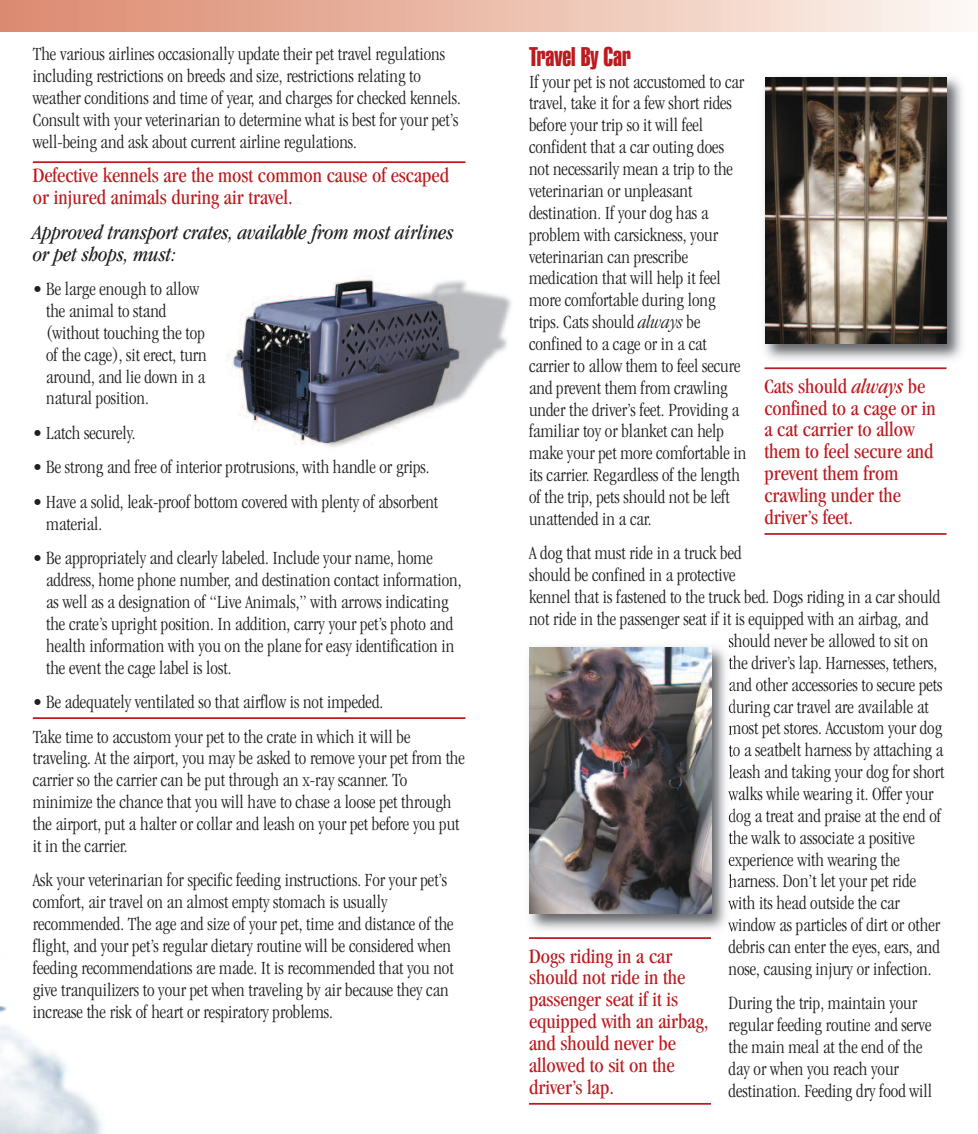
<style>
.page{position:relative;width:978px;height:1134px;background:#fff}
.page>*{position:absolute;margin:0;border:0;box-sizing:border-box;transform-origin:0 0}
.t1{font:26.25px "Swiss 911 BT Extra Compressed";color:#bd1a1f}
.t2{font:condensed 21px/21.9px "Garamond";color:#bd1a1f}
.t3{font:italic condensed 21px/21.9px "Garamond";color:#231f20}
.t4{font:300 condensed 19.25px/21.9px "Garamond";color:#231f20}
.s1{font-style:italic}
</style>
<div class="page">
<img style="left:0;top:1006px;width:102px;height:128px">
<div style="left:0;top:0;width:978px;height:32px;background:linear-gradient(to right,#db876c,#fcf6f0)"></div>
<hr style="left:33px;top:161px;width:432px;height:2px;background:#bd1a1f">
<hr style="left:33px;top:717px;width:432px;height:2px;background:#bd1a1f">
<hr style="left:764px;top:367px;width:182px;height:2px;background:#bd1a1f">
<hr style="left:764px;top:533px;width:182px;height:2px;background:#bd1a1f">
<img style="left:226px;top:278px;width:285px;height:169px">
<img style="left:764px;top:77px;width:198px;height:283px">
<img style="left:765px;top:77px;width:181px;height:266px">
<hr style="left:529px;top:937px;width:182px;height:2px;background:#bd1a1f">
<hr style="left:529px;top:1103px;width:182px;height:2px;background:#bd1a1f">
<img style="left:529px;top:640px;width:204px;height:290px">
<svg style="left:729px;top:640px;width:5px;height:7px"></svg>
<img style="left:729px;top:655px;width:5px;height:14px">
<svg style="left:729px;top:680px;width:5px;height:11px"></svg>
<img style="left:729px;top:699px;width:5px;height:16px">
<svg style="left:729px;top:724px;width:5px;height:12px"></svg>
<svg style="left:729px;top:744px;width:5px;height:13px"></svg>
<img style="left:729px;top:765px;width:5px;height:14px">
<svg style="left:728px;top:790px;width:6px;height:10px"></svg>
<img style="left:729px;top:808px;width:5px;height:16px">
<img style="left:729px;top:830px;width:5px;height:14px">
<svg style="left:729px;top:857px;width:5px;height:10px"></svg>
<img style="left:729px;top:874px;width:5px;height:14px">
<svg style="left:728px;top:899px;width:6px;height:11px"></svg>
<svg style="left:728px;top:921px;width:6px;height:11px"></svg>
<img style="left:530px;top:647px;width:181px;height:266px">
<p class="t4" style="left:33px;top:45px;width:429px">The various airlines occasionally update their pet travel regulations including restrictions on breeds and size, restrictions relating to weather conditions and time of year, and charges for checked kennels.<br>Consult with your veterinarian to determine what is best for your pet’s well-being and ask about current airline regulations.</p>
<p class="t2" style="left:33px;top:166px;width:418px">Defective kennels are the most common cause of escaped or injured animals during air travel.</p>
<p class="t3" style="left:33px;top:223px;width:422px">Approved transport crates, available from most airlines or pet shops, must:</p>
<p class="t4" style="left:46px;top:280px;width:162px;text-indent:-13px">• Be large enough to allow the animal to stand (without touching the top of the cage), sit erect, turn around, and lie down in a natural position.</p>
<p class="t4" style="left:33px;top:423px;width:104px">• Latch securely.</p>
<p class="t4" style="left:33px;top:458px;width:398px">• Be strong and free of interior protrusions, with handle or grips.</p>
<p class="t4" style="left:46px;top:492px;width:394px;text-indent:-13px">• Have a solid, leak-proof bottom covered with plenty of absorbent material.</p>
<p class="t4" style="left:46px;top:549px;width:417px;text-indent:-13px">• Be appropriately and clearly labeled. Include your name, home address, home phone number, and destination contact information, as well as a designation of “Live Animals,” with arrows indicating the crate’s upright position. In addition, carry your pet’s photo and health information with you on the plane for easy identification in the event the cage label is lost.</p>
<p class="t4" style="left:33px;top:686px;width:379px;line-height:34.5px">• Be adequately ventilated so that airflow is not impeded.<br>Take time to accustom your pet to the crate in which it will be</p>
<p class="t4" style="left:33px;top:749px;width:434px">traveling. At the airport, you may be asked to remove your pet from the carrier so the carrier can be put through an x-ray scanner. To minimize the chance that you will have to chase a loose pet through the airport, put a halter or collar and leash on your pet before you put it in the carrier.</p>
<p class="t4" style="left:33px;top:871px;width:422px">Ask your veterinarian for specific feeding instructions. For your pet’s comfort, air travel on an almost empty stomach is usually recommended. The age and size of your pet, time and distance of the flight, and your pet’s regular dietary routine will be considered when feeding recommendations are made. It is recommended that you not give tranquilizers to your pet when traveling by air because they can increase the risk of heart or respiratory problems.</p>
<h1 class="t1" style="left:529px;top:47px;width:103px">Travel By Car</h1>
<p class="t4" style="left:529px;top:72px;width:219px">If your pet is not accustomed to car travel, take it for a few short rides before your trip so it will feel confident that a car outing does not necessarily mean a trip to the veterinarian or unpleasant destination. If your dog has a problem with carsickness, your veterinarian can prescribe medication that will help it feel more comfortable during long trips. Cats should <span class="s1">always</span> be confined to a cage or in a cat carrier to allow them to feel secure and prevent them from crawling under the driver’s feet. Providing a familiar toy or blanket can help make your pet more comfortable in its carrier. Regardless of the length of the trip, pets should not be left unattended in a car.</p>
<p class="t4" style="left:529px;top:544px;width:214px">A dog that must ride in a truck bed</p>
<p class="t4" style="left:529px;top:566px;width:208px">should be confined in a protective</p>
<p class="t4" style="left:529px;top:588px;width:413px">kennel that is fastened to the truck bed. Dogs riding in a car should</p>
<p class="t4" style="left:529px;top:609px;width:401px">not ride in the passenger seat if it is equipped with an airbag, and</p>
<p class="t4" style="left:728px;top:631px;width:201px">should never be allowed to sit on</p>
<p class="t4" style="left:728px;top:653px;width:210px">the driver’s lap. Harnesses, tethers,</p>
<p class="t4" style="left:728px;top:675px;width:216px">and other accessories to secure pets</p>
<p class="t4" style="left:728px;top:697px;width:202px">during car travel are available at</p>
<p class="t4" style="left:728px;top:719px;width:215px">most pet stores. Accustom your dog</p>
<p class="t4" style="left:728px;top:741px;width:216px">to a seatbelt harness by attaching a</p>
<p class="t4" style="left:728px;top:763px;width:217px">leash and taking your dog for short</p>
<p class="t4" style="left:728px;top:784px;width:207px">walks while wearing it. Offer your</p>
<p class="t4" style="left:728px;top:806px;width:214px">dog a treat and praise at the end of</p>
<p class="t4" style="left:728px;top:828px;width:188px">the walk to associate a positive</p>
<p class="t4" style="left:728px;top:850px;width:173px">experience with wearing the</p>
<p class="t4" style="left:728px;top:872px;width:189px">harness. Don’t let your pet ride</p>
<p class="t4" style="left:728px;top:894px;width:173px">with its head outside the car</p>
<p class="t4" style="left:728px;top:916px;width:213px">window as particles of dirt or other</p>
<p class="t4" style="left:728px;top:937px;width:213px">debris can enter the eyes, ears, and</p>
<p class="t4" style="left:728px;top:959px;width:204px">nose, causing injury or infection.</p>
<p class="t4" style="left:728px;top:994px;width:205px">During the trip, maintain your regular feeding routine and serve the main meal at the end of the day or when you reach your destination. Feeding dry food will</p>
<p class="t2" style="left:764px;top:377px;width:173px">Cats should <span class="s1">always</span> be confined to a cage or in a cat carrier to allow them to feel secure and prevent them from crawling under the driver’s feet.</p>
<p class="t2" style="left:529px;top:946px;width:181px">Dogs riding in a car should not ride in the passenger seat if it is equipped with an airbag, and should never be allowed to sit on the driver’s lap.</p>
</div>
